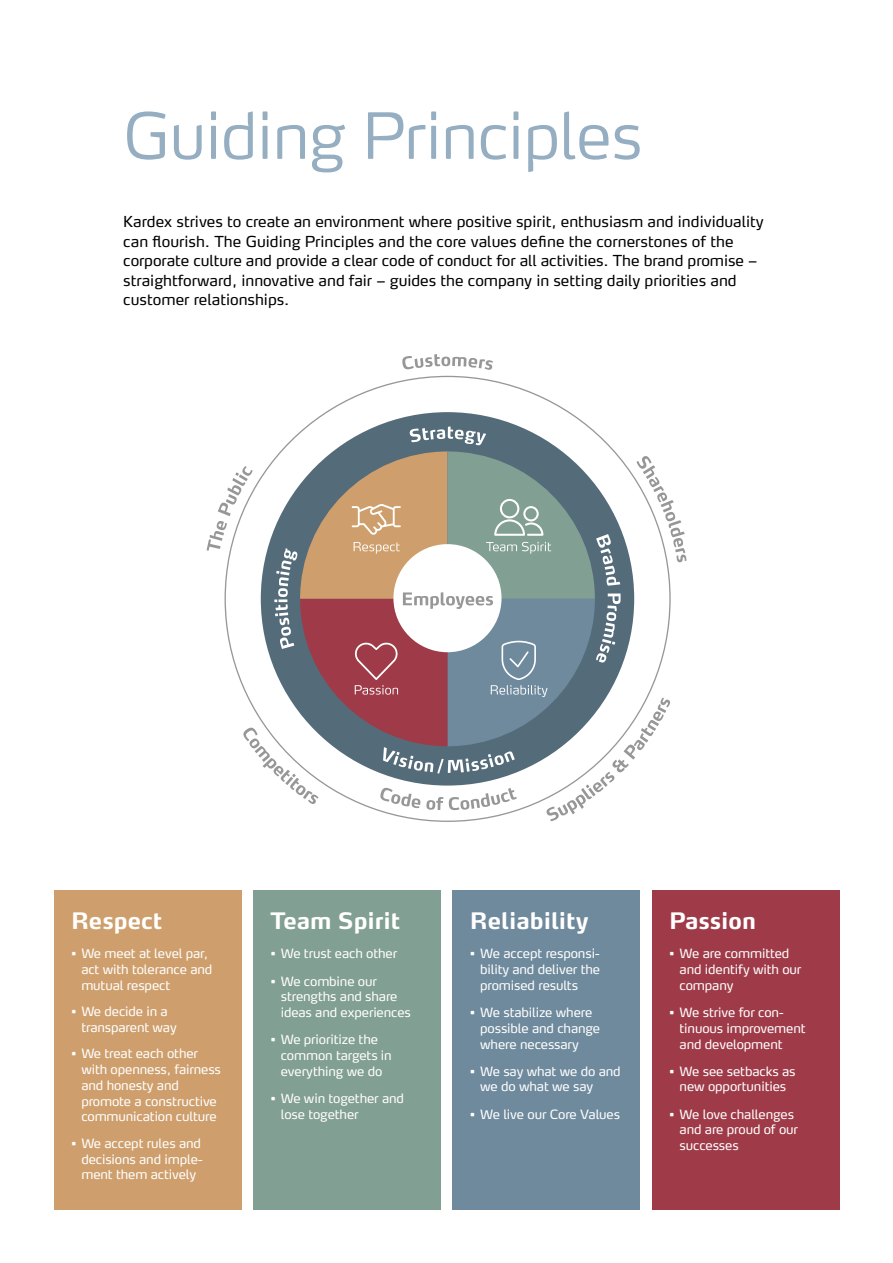
<style>
.page{position:relative;width:893px;height:1263px;background:#fff}
.page>*{position:absolute;margin:0;border:0;box-sizing:border-box;transform-origin:0 0}
.t1{font:300 63px "Max OT";letter-spacing:-.01em;color:#96aec2}
.t2{font:700 22.5px "Max OT";color:#fff}
.t3{font:15px/19.5px "Max OT";color:#000}
.t4{font:12.75px/15.8px "Max OT";letter-spacing:-.01em;color:#fff}
</style>
<div class="page">
<div style="left:54px;top:890px;width:187px;height:319px;background:#ce9f6c"></div>
<div style="left:253px;top:890px;width:188px;height:319px;background:#829f93"></div>
<div style="left:453px;top:890px;width:187px;height:319px;background:#6f8a9d"></div>
<div style="left:652px;top:890px;width:187px;height:319px;background:#9f3b48"></div>
<svg style="left:402px;top:354px;width:91px;height:16px"></svg>
<svg style="left:207px;top:426px;width:479px;height:395px"></svg>
<h1 class="t1" style="left:123px;top:95px;width:521px">Guiding Principles</h1>
<p class="t3" style="left:123px;top:212px;width:642px">Kardex strives to create an environment where positive spirit, enthusiasm and individuality can flourish. The Guiding Principles and the core values define the cornerstones of the corporate culture and provide a clear code of conduct for all activities. The brand promise – straightforward, innovative and fair – guides the company in setting daily priorities and customer relationships.</p>
<h2 class="t2" style="left:71px;top:906px;width:93px">Respect</h2>
<h2 class="t2" style="left:270px;top:906px;width:131px">Team Spirit</h2>
<h2 class="t2" style="left:470px;top:906px;width:120px">Reliability</h2>
<h2 class="t2" style="left:669px;top:906px;width:88px">Passion</h2>
<p class="t4" style="left:81px;top:946px;width:133px;text-indent:-10px">• We meet at level par, act with tolerance and mutual respect</p>
<p class="t4" style="left:81px;top:1003px;width:97px;text-indent:-10px">• We decide in a transparent way</p>
<p class="t4" style="left:81px;top:1046px;width:141px;text-indent:-10px">• We treat each other with openness, fairness and honesty and promote a constructive communication culture</p>
<p class="t4" style="left:81px;top:1135px;width:123px;text-indent:-10px">• We accept rules and decisions and imple&shy;ment them actively</p>
<p class="t4" style="left:270px;top:946px;width:128px">• We trust each other</p>
<p class="t4" style="left:281px;top:973px;width:132px;text-indent:-10px">• We combine our strengths and share ideas and experiences</p>
<p class="t4" style="left:281px;top:1031px;width:113px;text-indent:-10px">• We prioritize the common targets in everything we do</p>
<p class="t4" style="left:281px;top:1090px;width:125px;text-indent:-10px">• We win together and lose together</p>
<p class="t4" style="left:480px;top:946px;width:122px;text-align:justify;text-indent:-10px">• We accept responsi&shy;bility and deliver the promised results</p>
<p class="t4" style="left:480px;top:1004px;width:122px;text-indent:-10px">• We stabilize where possible and change where necessary</p>
<p class="t4" style="left:480px;top:1063px;width:142px;text-indent:-10px">• We say what we do and we do what we say</p>
<p class="t4" style="left:470px;top:1106px;width:152px">• We live our Core Values</p>
<p class="t4" style="left:680px;top:946px;width:123px;text-indent:-10px">• We are committed and identify with our company</p>
<p class="t4" style="left:680px;top:1004px;width:127px;text-indent:-10px">• We strive for con&shy;tinuous improvement and development</p>
<p class="t4" style="left:669px;top:1063px;width:128px;text-align:center">• We see setbacks as new opportunities</p>
<p class="t4" style="left:680px;top:1106px;width:120px;text-indent:-10px">• We love challenges and are proud of our successes</p>
</div>
